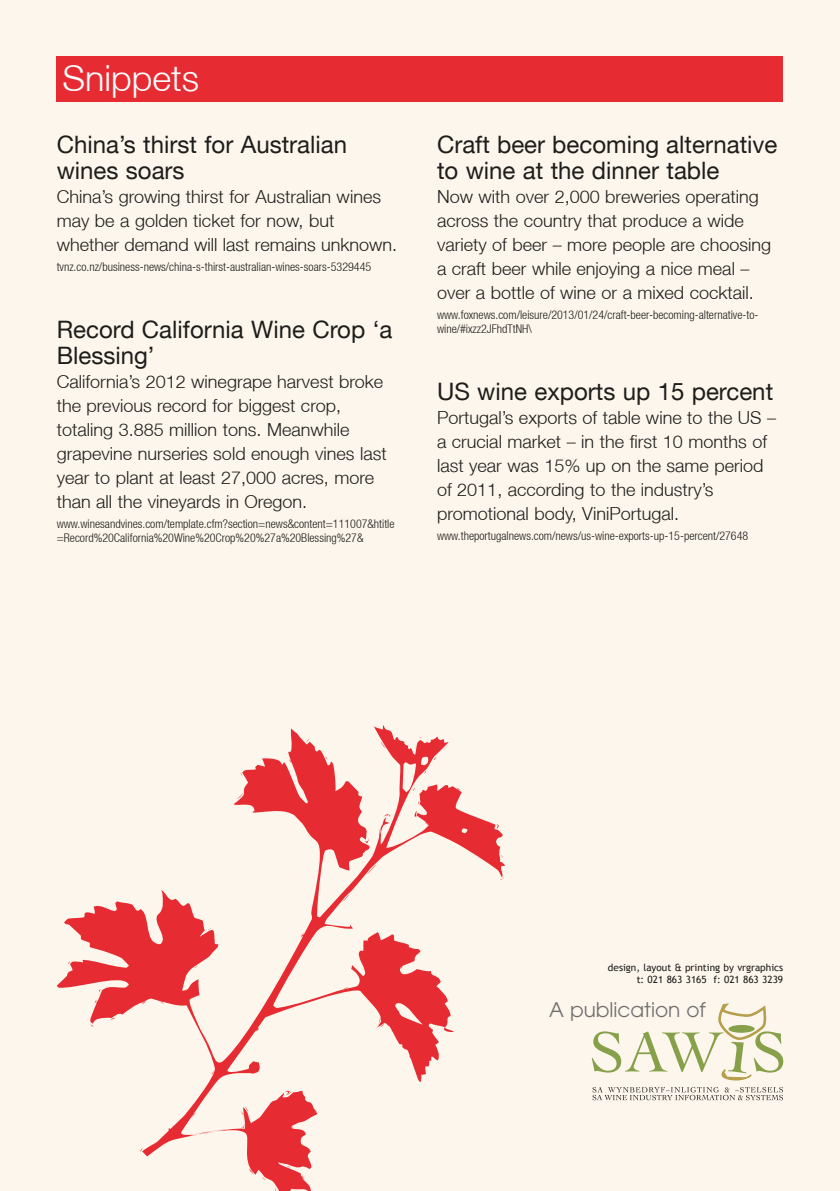
<style>
.page{position:relative;width:840px;height:1191px;background:#fff}
.page>*{position:absolute;margin:0;border:0;box-sizing:border-box;transform-origin:0 0}
.t1{font:300 36px "Helvetica Neue LT";color:#fff}
.t2{font:24px/26px "Helvetica Neue LT";color:#1d1d1b}
.t3{font:20px "Avant Garde";color:#706f6f}
.t4{font:300 18px/24px "Helvetica Neue LT";color:#1d1d1b}
.t5{font:300 condensed 12px/14px "Helvetica Neue LT";color:#1d1d1b}
.t6{font:10px/12px "Trebuchet MS";color:#1d1d1b;text-align:right}
</style>
<div class="page">
<div style="left:0;top:0;width:839px;height:1191px;background:#fdf6ec"></div>
<svg style="left:57px;top:725px;width:448px;height:466px"></svg>
<svg style="left:591px;top:1003px;width:191px;height:97px"></svg>
<div style="left:57px;top:57px;width:725px;height:45px;background:#e62c32"></div>
<h1 class="t1" style="left:62px;top:56px;width:138px">Snippets</h1>
<h2 class="t2" style="left:57px;top:131px;width:292px">China’s thirst for Australian wines soars</h2>
<p class="t4" style="left:57px;top:184px;width:342px">China’s growing thirst for Australian wines may be a golden ticket for now, but whether demand will last remains unknown.</p>
<p class="t5" style="left:57px;top:260px;width:316px">tvnz.co.nz/business-news/china-s-thirst-australian-wines-soars-5329445</p>
<h2 class="t2" style="left:57px;top:316px;width:337px">Record California Wine Crop ‘a<br>Blessing’</h2>
<p class="t4" style="left:57px;top:369px;width:331px">California’s 2012 winegrape harvest broke the previous record for biggest crop, totaling 3.885 million tons. Meanwhile grapevine nurseries sold enough vines last year to plant at least 27,000 acres, more than all the vineyards in Oregon.</p>
<p class="t5" style="left:57px;top:516px;width:339px">www.winesandvines.com/template.cfm?section=news&amp;content=111007&amp;htitle =Record%20California%20Wine%20Crop%20%27a%20Blessing%27&amp;</p>
<h2 class="t2" style="left:437px;top:131px;width:342px">Craft beer becoming alternative to wine at the dinner table</h2>
<p class="t4" style="left:437px;top:184px;width:335px">Now with over 2,000 breweries operating across the country that produce a wide variety of beer – more people are choosing a craft beer while enjoying a nice meal – over a bottle of wine or a mixed cocktail.</p>
<p class="t5" style="left:437px;top:308px;width:323px">www.foxnews.com/leisure/2013/01/24/craft-beer-becoming-alternative-to&shy;wine/#ixzz2JFhdTtNH\</p>
<h2 class="t2" style="left:437px;top:378px;width:337px">US wine exports up 15 percent</h2>
<p class="t4" style="left:437px;top:405px;width:340px">Portugal’s exports of table wine to the US – a crucial market – in the first 10 months of last year was 15% up on the same period of 2011, according to the industry’s promotional body, ViniPortugal.</p>
<p class="t5" style="left:437px;top:528px;width:312px">www.theportugalnews.com/news/us-wine-exports-up-15-percent/27648</p>
<p class="t6" style="left:607px;top:961px;width:177px">design, layout &amp; printing by vrgraphics t: 021 863 3165 f: 021 863 3239</p>
<p class="t3" style="left:549px;top:997px;width:158px">A publication of</p>
</div>
